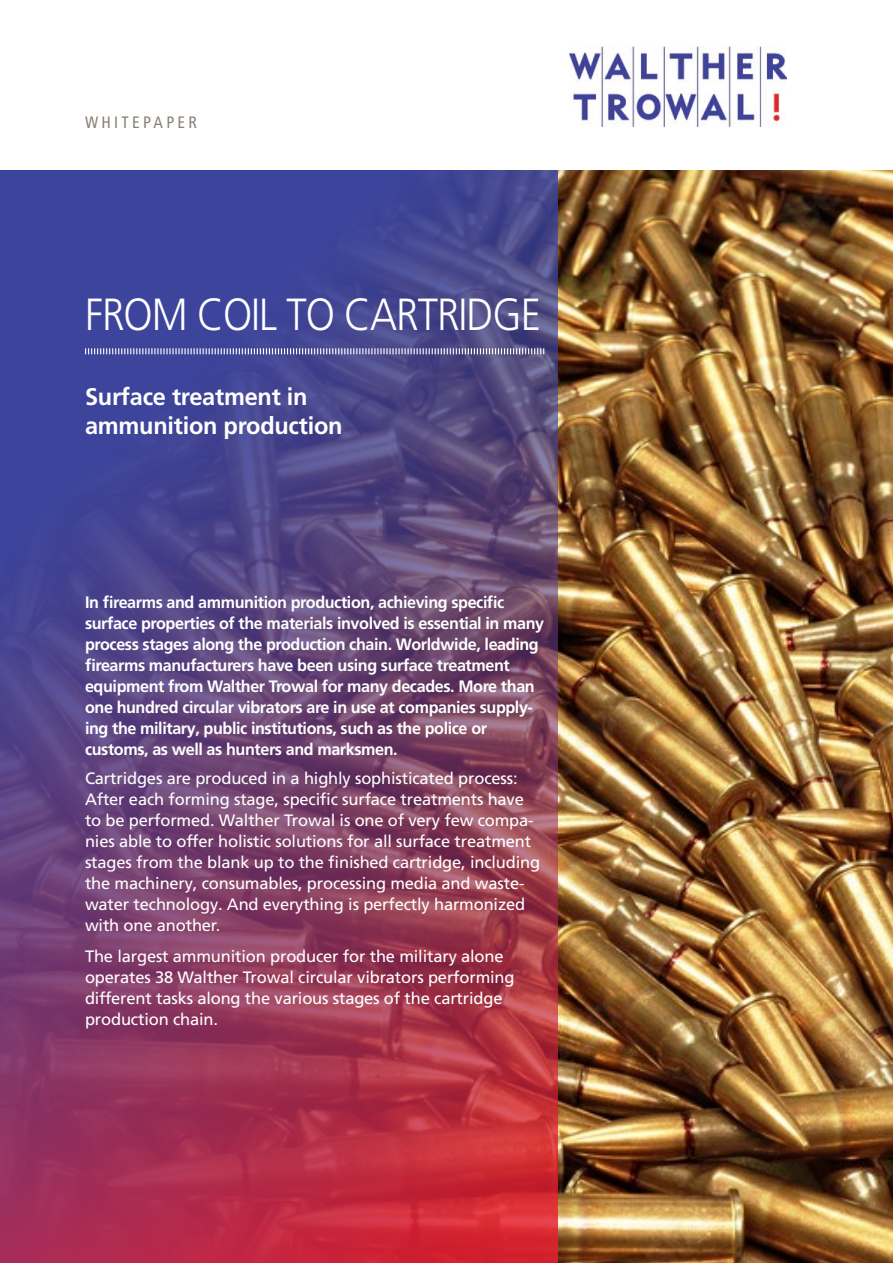
<style>
.page{position:relative;width:893px;height:1263px;background:#fff}
.page>*{position:absolute;margin:0;border:0;box-sizing:border-box;transform-origin:0 0}
.Head{font:300 45px "Frutiger LT Pro";letter-spacing:-.025em;color:#fff;scale:.9 1}
.SUB_mit_Linie{font:700 24px/28.8px "Frutiger LT Pro";letter-spacing:-.01em;color:#fff}
.Fließ{font:16.5px/21px "Frutiger LT Pro";letter-spacing:-.01em;color:#fff}
.Fließ-2{font:700 16.5px/21px "Frutiger LT Pro";letter-spacing:-.025em;color:#fff}
.t1{font:condensed 16.5px "Frutiger LT Pro";letter-spacing:.2em;color:#888174}
</style>
<div class="page">
<img style="left:570px;top:46px;width:217px;height:81px">
<img style="left:558px;top:170px;width:335px;height:1093px">
<img style="left:0;top:170px;width:558px;height:1093px">
<svg style="left:85px;top:348px;width:459px;height:6px;background:#8788b7"></svg>
<p class="t1" style="left:85px;top:113px;width:114px">WHITEPAPER</p>
<p class="Head" style="left:85px;top:288px;width:508px">FROM COIL TO CARTRIDGE</p>
<p class="SUB_mit_Linie" style="left:85px;top:383px;width:259px">Surface treatment in ammunition production</p>
<p class="Fließ-2" style="left:85px;top:591px;width:461px">In firearms and ammunition production, achieving specific surface properties of the materials involved is essential in many process stages along the production chain. Worldwide, leading firearms manufacturers have been using surface treatment equipment from Walther Trowal for many decades. More than one hundred circular vibrators are in use at companies supply&shy;ing the military, public institutions, such as the police or customs, as well as hunters and marksmen.</p>
<p class="Fließ" style="left:85px;top:768px;width:457px">Cartridges are produced in a highly sophisticated process:<br>After each forming stage, specific surface treatments have to be performed. Walther Trowal is one of very few compa&shy;nies able to offer holistic solutions for all surface treatment stages from the blank up to the finished cartridge, including the machinery, consumables, processing media and waste&shy;water technology. And everything is perfectly harmonized with one another.</p>
<p class="Fließ" style="left:85px;top:946px;width:431px">The largest ammunition producer for the military alone operates 38 Walther Trowal circular vibrators performing different tasks along the various stages of the cartridge production chain.</p>
</div>
